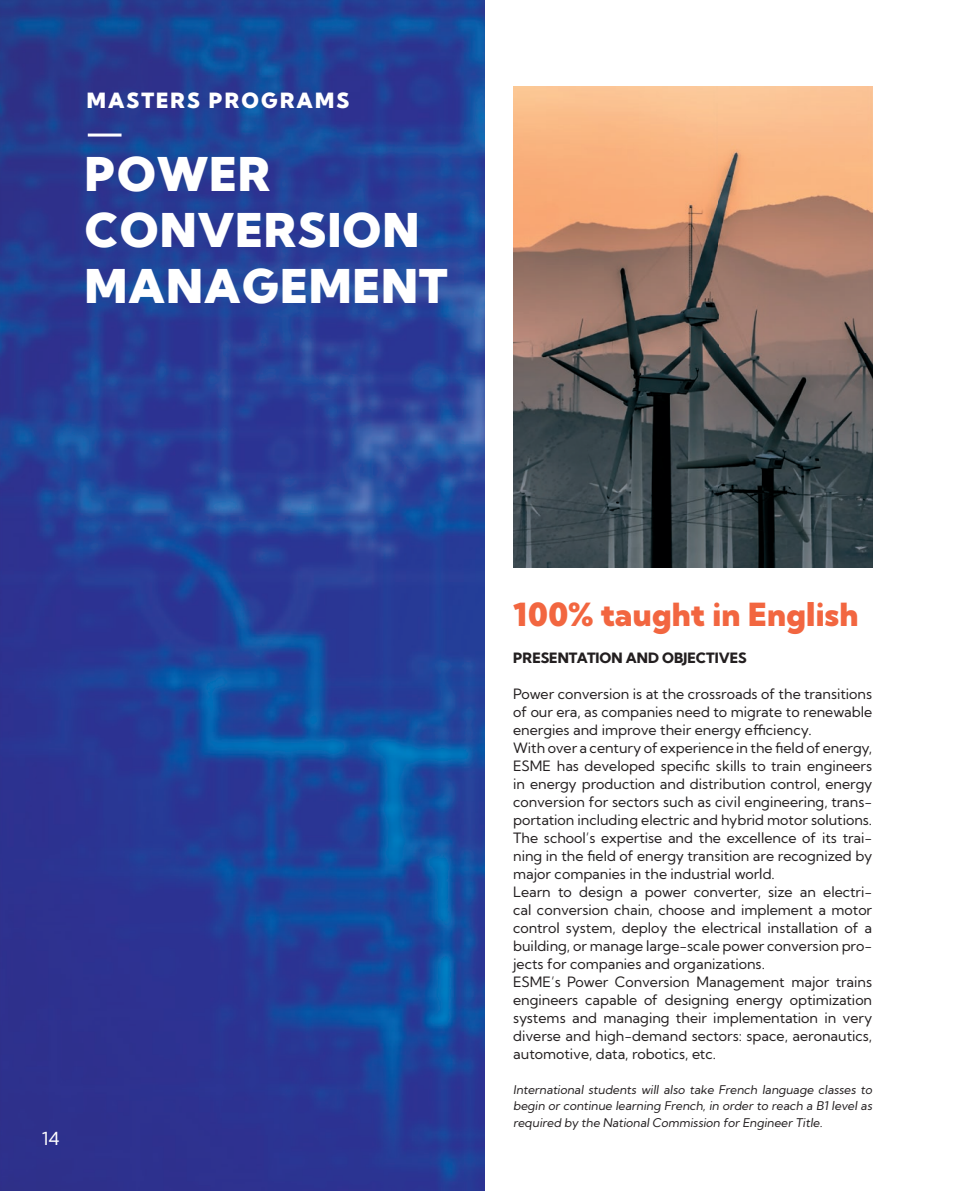
<style>
.page{position:relative;width:957px;height:1191px;background:#fff}
.page>*{position:absolute;margin:0;border:0;box-sizing:border-box;transform-origin:0 0}
.t1{font:900 46.5px/55.8px "Kumbh Sans";letter-spacing:.03em;color:#fff}
.t2{font:900 31.8px "Kumbh Sans";letter-spacing:.01em;color:#f26640}
.t3{font:900 21px "Kumbh Sans";letter-spacing:.1em;color:#fff}
.t4{font:18px "Kumbh Sans";color:#fff}
.t5{font:14.25px/18px "Kumbh Sans";color:#231f20}
.t6{font:800 14.25px "Kumbh Sans";color:#231f20}
.t7{font:12px/16.5px "Kumbh Sans";color:#231f20;text-align:justify}
</style>
<div class="page">
<img style="left:0;top:0;width:485px;height:1191px">
<img style="left:513px;top:86px;width:359px;height:482px">
<hr style="left:88px;top:133px;width:34px;height:3px;background:#fff">
<h3 class="t3" style="left:87px;top:87px;width:264px">MASTERS PROGRAMS</h3>
<h1 class="t1" style="left:85px;top:146px;width:364px">POWER<br>CONVERSION<br>MANAGEMENT</h1>
<p class="t4" style="left:42px;top:1127px;width:19px">14</p>
<h2 class="t2" style="left:513px;top:595px;width:347px">100% taught in English</h2>
<p class="t6" style="left:513px;top:649px;width:235px">PRESENTATION AND OBJECTIVES</p>
<p class="t5" style="left:513px;top:685px;width:360px">Power conversion is at the crossroads of the transitions of our era, as companies need to migrate to renewable energies and improve their energy efficiency.<br>With over a century of experience in the field of energy, ESME has developed specific skills to train engineers in energy production and distribution control, energy conversion for sectors such as civil engineering, trans&shy;portation including electric and hybrid motor solutions.<br>The school’s expertise and the excellence of its trai&shy;ning in the field of energy transition are recognized by major companies in the industrial world.<br>Learn to design a power converter, size an electri&shy;cal conversion chain, choose and implement a motor control system, deploy the electrical installation of a building, or manage large-scale power conversion pro&shy;jects for companies and organizations.<br>ESME’s Power Conversion Management major trains engineers capable of designing energy optimization systems and managing their implementation in very diverse and high-demand sectors: space, aeronautics, automotive, data, robotics, etc.</p>
<p class="t7" style="left:513px;top:1081px;width:363px">International students will also take French language classes to begin or continue learning French, in order to reach a B1 level as required by the National Commission for Engineer Title.</p>
</div>
